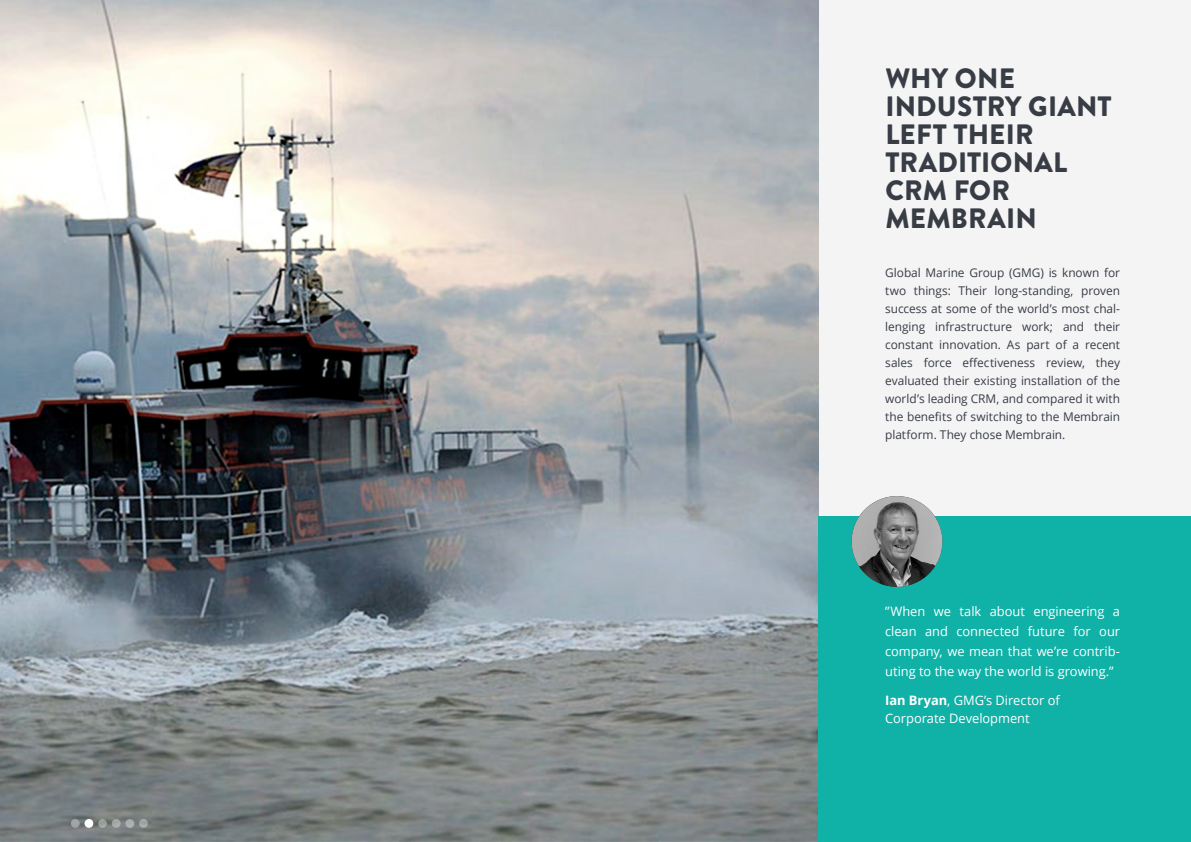
<style>
.page{position:relative;width:1191px;height:842px;background:#fff}
.page>*{position:absolute;margin:0;border:0;box-sizing:border-box;transform-origin:0 0}
.t1{font:900 28px/28px "Brandon Grotesque";letter-spacing:.01em;color:#373c45}
.Author_of_Quote{font:13px/20px "Open Sans";letter-spacing:-.005em;color:#fff;text-align:justify}
.BodyText{font:12px/18px "Open Sans";letter-spacing:-.005em;color:#373c45;text-align:justify}
.s1{font-weight:700}
</style>
<div class="page">
<div style="left:818px;top:0;width:373px;height:842px;background:#f4f4f5"></div>
<img style="left:0;top:0;width:818px;height:842px">
<div style="left:818px;top:516px;width:373px;height:326px;background:#10b1a6"></div>
<img style="left:851px;top:496px;width:91px;height:91px;border-radius:45px">
<svg style="left:71px;top:819px;width:9px;height:9px"></svg>
<div style="left:84px;top:819px;width:9px;height:9px;background:#fff;border-radius:50%"></div>
<svg style="left:98px;top:819px;width:9px;height:9px"></svg>
<div style="left:112px;top:819px;width:9px;height:9px;background:#a6aaa9;border-radius:50%"></div>
<div style="left:139px;top:819px;width:9px;height:9px;background:#a3a6a6;border-radius:50%"></div>
<div style="left:125px;top:819px;width:9px;height:9px;background:#abaeaf;border-radius:50%"></div>
<h1 class="t1" style="left:885px;top:64px;width:228px">WHY ONE<br>INDUSTRY GIANT<br>LEFT THEIR<br>TRADITIONAL<br>CRM FOR<br>MEMBRAIN</h1>
<p class="BodyText" style="left:885px;top:263px;width:236px">Global Marine Group (GMG) is known for two things: Their long-standing, proven success at some of the world’s most chal&shy;lenging infrastructure work; and their constant innovation. As part of a recent sales force effectiveness review, they evaluated their existing installation of the world’s leading CRM, and compared it with the benefits of switching to the Membrain platform. They chose Membrain.</p>
<p class="Author_of_Quote" style="left:885px;top:601px;width:236px">”When we talk about engineering a clean and connected future for our company, we mean that we’re contrib&shy;uting to the way the world is growing.”</p>
<p class="Author_of_Quote" style="left:885px;top:691px;width:176px;line-height:18px"><span class="s1">Ian Bryan</span>, GMG’s Director of<br>Corporate Development</p>
</div>
